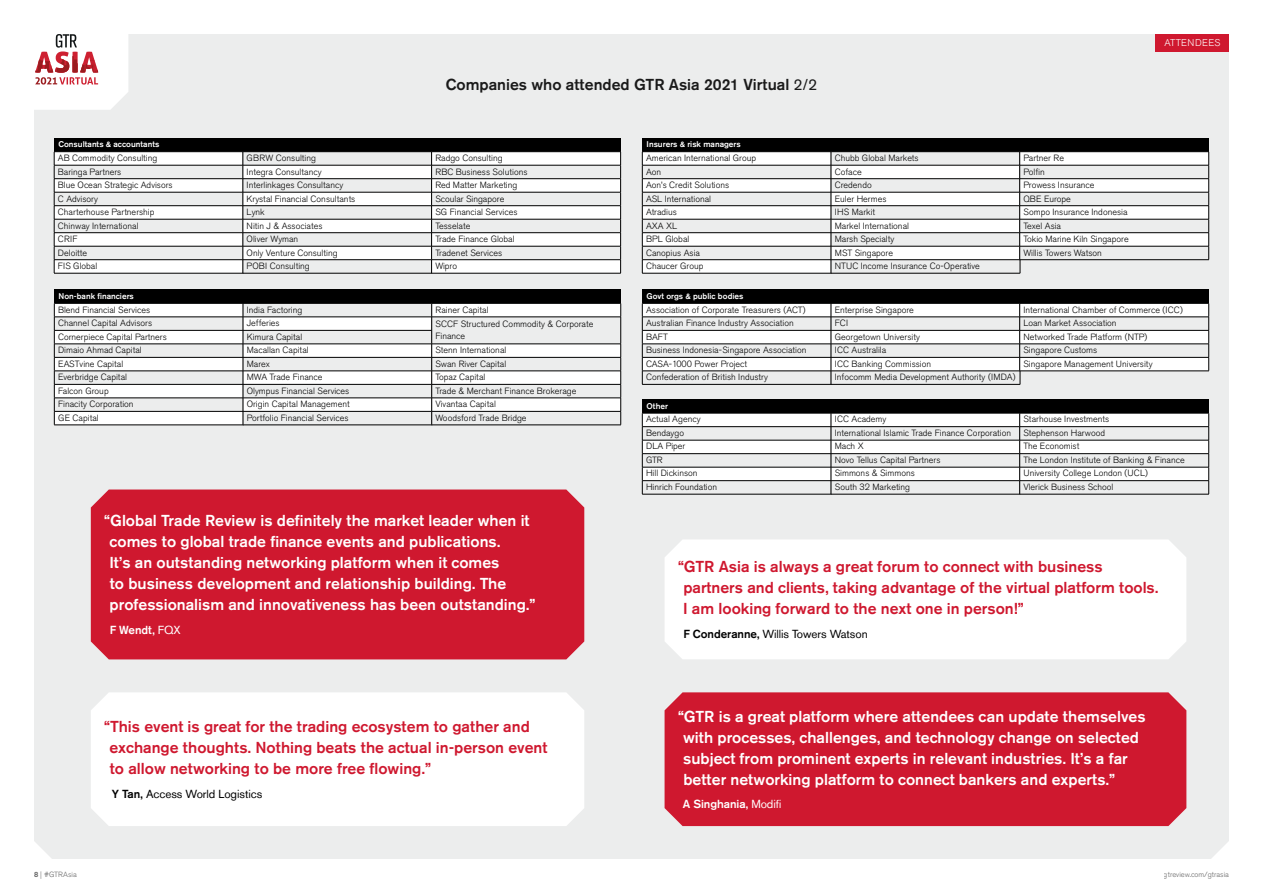
<style>
.page{position:relative;width:1263px;height:893px;background:#fff}
.page>*{position:absolute;margin:0;border:0;box-sizing:border-box;transform-origin:0 0}
.t1{font:500 15.75px/21px "Akzidenz Grotesk BQ";color:#fff}
.t2{font:500 15.75px/21px "Akzidenz Grotesk BQ";color:#cf182f}
.t3{font:500 15.75px "Akzidenz Grotesk BQ";color:#1a1a1a}
.t4{font:11.7px "Akzidenz Grotesk BQ";letter-spacing:-.005em;color:#000}
.t5{font:500 11.7px "Akzidenz Grotesk BQ";letter-spacing:-.005em;color:#fff}
.t6{font:300 9.75px "Akzidenz Grotesk BQ";letter-spacing:.04em;color:#fff}
.t7{font:300 9px/13.5px "Akzidenz Grotesk BQ";color:#000}
.t8{font:500 8.25px "Akzidenz Grotesk BQ";color:#fff}
.t9{font:300 7.5px "Akzidenz Grotesk BQ";color:#666}
.s1{font-weight:400}
.s2{font-weight:500}
</style>
<div class="page">
<div style="left:34px;top:34px;width:1195px;height:825px;background:#eceded"></div>
<svg style="left:34px;top:34px;width:94px;height:76px"></svg>
<div style="left:642px;top:399px;width:567px;height:14px;background:#000"></div>
<hr style="left:642px;top:494px;width:189px;height:1px;background:#000">
<hr style="left:831px;top:494px;width:189px;height:1px;background:#000">
<svg style="left:642px;top:413px;width:567px;height:81px"></svg>
<hr style="left:1019px;top:494px;width:190px;height:1px;background:#000">
<div style="left:642px;top:138px;width:567px;height:14px;background:#000"></div>
<hr style="left:642px;top:273px;width:189px;height:1px;background:#000">
<hr style="left:831px;top:273px;width:189px;height:1px;background:#000">
<svg style="left:642px;top:152px;width:567px;height:121px"></svg>
<hr style="left:1019px;top:259px;width:190px;height:1px;background:#000">
<div style="left:54px;top:138px;width:567px;height:14px;background:#000"></div>
<hr style="left:54px;top:273px;width:189px;height:1px;background:#000">
<hr style="left:243px;top:273px;width:189px;height:1px;background:#000">
<svg style="left:54px;top:152px;width:567px;height:121px"></svg>
<hr style="left:431px;top:273px;width:190px;height:1px;background:#000">
<div style="left:54px;top:290px;width:567px;height:13px;background:#000"></div>
<hr style="left:54px;top:425px;width:190px;height:1px;background:#000">
<hr style="left:243px;top:425px;width:189px;height:1px;background:#000">
<svg style="left:54px;top:303px;width:567px;height:122px"></svg>
<hr style="left:431px;top:425px;width:190px;height:1px;background:#000">
<div style="left:642px;top:290px;width:567px;height:13px;background:#000"></div>
<hr style="left:642px;top:384px;width:189px;height:1px;background:#000">
<hr style="left:831px;top:384px;width:189px;height:1px;background:#000">
<svg style="left:642px;top:303px;width:567px;height:81px"></svg>
<hr style="left:1019px;top:371px;width:190px;height:1px;background:#000">
<svg style="left:91px;top:692px;width:493px;height:134px"></svg>
<div style="left:91px;top:489px;width:493px;height:170px;background:#cf182f"></div>
<div style="left:664px;top:692px;width:522px;height:134px;background:#cf182f"></div>
<svg style="left:664px;top:539px;width:522px;height:120px"></svg>
<div style="left:1155px;top:34px;width:74px;height:18px;background:#cf182f"></div>
<h1 class="t3" style="left:446px;top:75px;width:373px">Companies who attended GTR Asia 2021 Virtual <span class="s1">2/2</span></h1>
<p class="t6" style="left:1164px;top:38px;width:57px">ATTENDEES</p>
<p class="t8" style="left:58px;top:139px;width:102px">Consultants &amp; accountants</p>
<p class="t7" style="left:58px;top:151px;width:116px">AB Commodity Consulting<br>Baringa Partners<br>Blue Ocean Strategic Advisors<br>C Advisory<br>Charterhouse Partnership<br>Chinway International<br>CRIF<br>Deloitte<br>FIS Global</p>
<p class="t7" style="left:247px;top:151px;width:110px">GBRW Consulting<br>Integra Consultancy<br>Interlinkages Consultancy<br>Krystal Financial Consultants<br>Lynk<br>Nitin J &amp; Associates<br>Oliver Wyman<br>Only Venture Consulting<br>POBI Consulting</p>
<p class="t7" style="left:435px;top:151px;width:94px">Radgo Consulting<br>RBC Business Solutions<br>Red Matter Marketing<br>Scoular Singapore<br>SG Financial Services<br>Tesselate<br>Trade Finance Global<br>Tradenet Services<br>Wipro</p>
<p class="t8" style="left:59px;top:291px;width:77px">Non-bank financiers</p>
<p class="t7" style="left:58px;top:303px;width:110px">Blend Financial Services<br>Channel Capital Advisors<br>Cornerpiece Capital Partners<br>Dimaio Ahmad Capital<br>EASTvine Capital<br>Everbridge Capital<br>Falcon Group<br>Finacity Corporation<br>GE Capital</p>
<p class="t7" style="left:247px;top:303px;width:104px">India Factoring<br>Jefferies<br>Kimura Capital<br>Macallan Capital<br>Marex<br>MWA Trade Finance<br>Olympus Financial Services<br>Origin Capital Management<br>Portfolio Financial Services</p>
<p class="t7" style="left:435px;top:303px;width:159px;line-height:14.2px">Rainer Capital<br>SCCF Structured Commodity &amp; Corporate</p>
<p class="t7" style="left:435px;top:329px;width:142px">Finance<br>Stenn International<br>Swan River Capital<br>Topaz Capital<br>Trade &amp; Merchant Finance Brokerage<br>Vivantaa Capital<br>Woodsford Trade Bridge</p>
<p class="t1" style="left:109px;top:510px;width:428px;text-indent:-5px">“Global Trade Review is definitely the market leader when it comes to global trade finance events and publications.<br>It’s an outstanding networking platform when it comes<br>to business development and relationship building. The professionalism and innovativeness has been outstanding.”</p>
<p class="t5" style="left:110px;top:623px;width:73px">F Wendt, <span class="s1">FQX</span></p>
<h1 class="t2" style="left:109px;top:716px;width:439px;text-indent:-5px">“This event is great for the trading ecosystem to gather and exchange thoughts. Nothing beats the actual in-person event to allow networking to be more free flowing.”</h1>
<p class="t4" style="left:112px;top:787px;width:152px"><span class="s2">Y Tan,</span> Access World Logistics</p>
<p class="t8" style="left:647px;top:139px;width:96px">Insurers &amp; risk managers</p>
<p class="t7" style="left:646px;top:151px;width:112px">American International Group<br>Aon<br>Aon’s Credit Solutions<br>ASL International<br>Atradius<br>AXA XL<br>BPL Global<br>Canopius Asia<br>Chaucer Group</p>
<p class="t7" style="left:835px;top:151px;width:147px">Chubb Global Markets<br>Coface<br>Credendo<br>Euler Hermes<br>IHS Markit<br>Markel International<br>Marsh Specialty<br>MST Singapore<br>NTUC Income Insurance Co-Operative</p>
<p class="t7" style="left:1023px;top:151px;width:107px">Partner Re<br>Polfin<br>Prowess Insurance<br>QBE Europe<br>Sompo Insurance Indonesia<br>Texel Asia<br>Tokio Marine Kiln Singapore<br>Willis Towers Watson</p>
<p class="t8" style="left:647px;top:291px;width:98px">Govt orgs &amp; public bodies</p>
<p class="t7" style="left:646px;top:303px;width:162px">Association of Corporate Treasurers (ACT)<br>Australian Finance Industry Association<br>BAFT<br>Business Indonesia-Singapore Association<br>CASA-1000 Power Project<br>Confederation of British Industry</p>
<p class="t7" style="left:835px;top:303px;width:182px">Enterprise Singapore<br>FCI<br>Georgetown University<br>ICC Australila<br>ICC Banking Commission<br>Infocomm Media Development Authority (IMDA)</p>
<p class="t7" style="left:1023px;top:303px;width:161px">International Chamber of Commerce (ICC)<br>Loan Market Association<br>Networked Trade Platform (NTP)<br>Singapore Customs<br>Singapore Management University</p>
<p class="t8" style="left:647px;top:401px;width:23px">Other</p>
<p class="t7" style="left:646px;top:413px;width:73px">Actual Agency<br>Bendaygo<br>DLA Piper<br>GTR<br>Hill Dickinson<br>Hinrich Foundation</p>
<p class="t7" style="left:835px;top:413px;width:178px">ICC Academy<br>International Islamic Trade Finance Corporation<br>Mach X<br>Novo Tellus Capital Partners<br>Simmons &amp; Simmons<br>South 32 Marketing</p>
<p class="t7" style="left:1023px;top:413px;width:163px">Starhouse Investments<br>Stephenson Harwood<br>The Economist<br>The London Institute of Banking &amp; Finance<br>University College London (UCL)<br>Vlerick Business School</p>
<h1 class="t2" style="left:683px;top:556px;width:477px;text-indent:-5px">“GTR Asia is always a great forum to connect with business partners and clients, taking advantage of the virtual platform tools.<br>I am looking forward to the next one in person!”</h1>
<p class="t4" style="left:683px;top:627px;width:186px"><span class="s2">F Conderanne,</span> Willis Towers Watson</p>
<p class="t1" style="left:683px;top:706px;width:464px;text-indent:-5px">“GTR is a great platform where attendees can update themselves with processes, challenges, and technology change on selected subject from prominent experts in relevant industries. It’s a far better networking platform to connect bankers and experts.”</p>
<p class="t5" style="left:683px;top:797px;width:100px">A Singhania, <span class="s1">Modifi</span></p>
<p class="t9" style="left:34px;top:870px;width:44px"><span class="s2">8</span> | #GTRAsia</p>
<p class="t9" style="left:1164px;top:870px;width:67px">gtreview.com/gtrasia</p>
</div>
